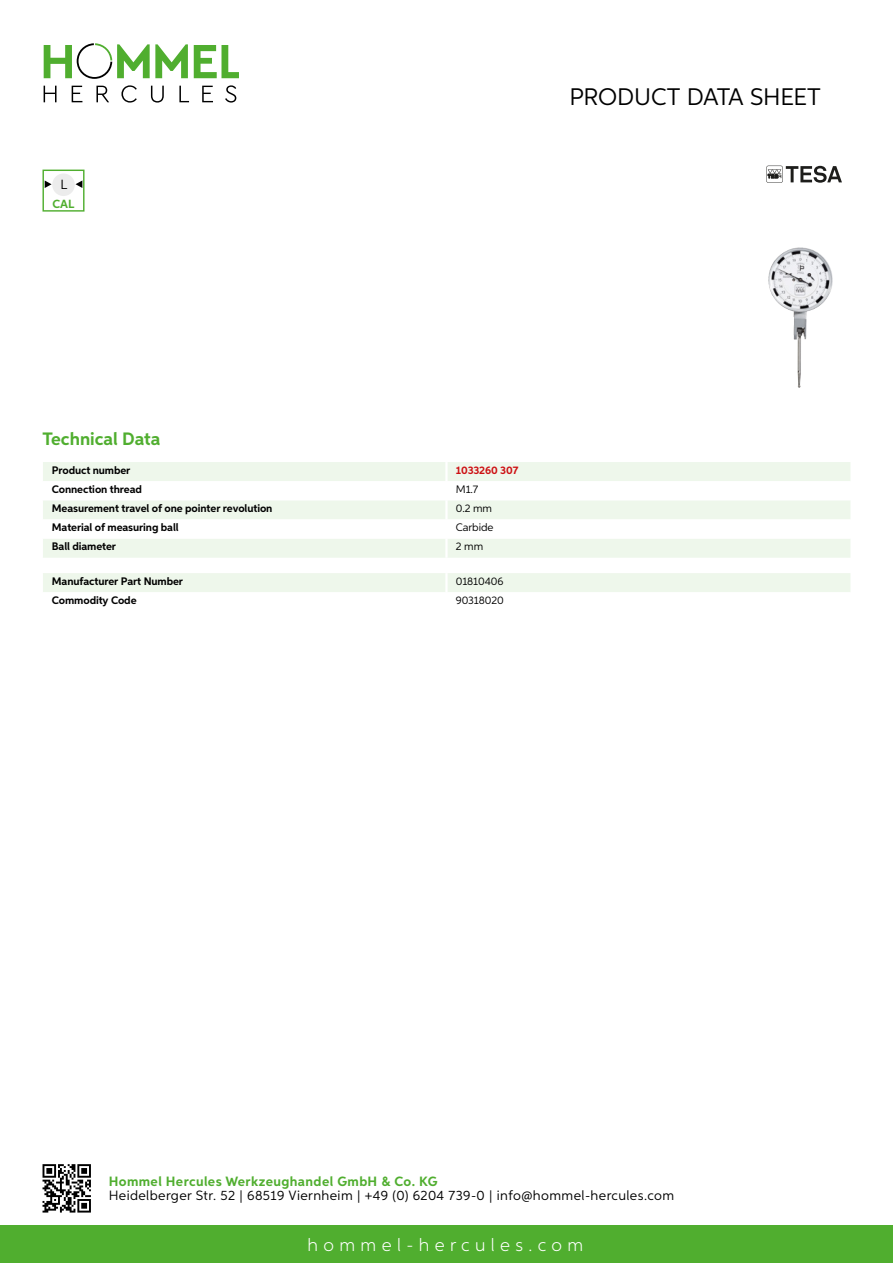
<style>
.page{position:relative;width:893px;height:1263px;background:#fff}
.page>*{position:absolute;margin:0;border:0;box-sizing:border-box;transform-origin:0 0}
.t1{font:24px "Aspira";letter-spacing:-.01em;color:#000}
.t2{font:300 18px "Aspira";letter-spacing:.3em;color:#fff}
.t3{font:700 18px "Aspira";color:#50ae2f}
.t4{font:13.5px "Aspira";letter-spacing:.03em;color:#000}
.t5{font:700 13.5px "Aspira";letter-spacing:.03em;color:#50ae2f}
.t6{font:13.35px "Aspira";color:#000}
.t7{font:700 11.85px "Aspira";color:#50ae2f}
.t8{font:700 10.95px "Aspira";letter-spacing:-.01em;color:#000}
.t9{font:10.95px "Aspira";letter-spacing:-.01em;color:#000}
.t10{font:700 10.95px "Aspira";letter-spacing:-.01em;color:#cd1013}
</style>
<div class="page">
<div style="left:0;top:1226px;width:893px;height:37px;background:#50ae2f"></div>
<svg style="left:43px;top:1164px;width:48px;height:48px"></svg>
<svg style="left:194px;top:45px;width:45px;height:33px"></svg>
<svg style="left:44px;top:43px;width:144px;height:36px"></svg>
<svg style="left:44px;top:86px;width:13px;height:16px"></svg>
<svg style="left:72px;top:86px;width:10px;height:16px"></svg>
<svg style="left:96px;top:86px;width:13px;height:16px"></svg>
<svg style="left:121px;top:85px;width:16px;height:18px"></svg>
<svg style="left:151px;top:86px;width:13px;height:17px"></svg>
<svg style="left:179px;top:86px;width:10px;height:16px"></svg>
<svg style="left:202px;top:86px;width:11px;height:16px"></svg>
<svg style="left:225px;top:85px;width:11px;height:18px"></svg>
<div style="left:43px;top:462px;width:807px;height:96px;background:#eef7eb"></div>
<svg style="left:43px;top:481px;width:807px;height:58px"></svg>
<hr style="left:445px;top:462px;width:3px;height:19px;background:#fff">
<hr style="left:445px;top:481px;width:3px;height:19px;background:#fff">
<hr style="left:445px;top:500px;width:3px;height:19px;background:#fff">
<hr style="left:445px;top:519px;width:3px;height:20px;background:#fff">
<hr style="left:445px;top:539px;width:3px;height:19px;background:#fff">
<div style="left:43px;top:573px;width:807px;height:19px;background:#eef7eb"></div>
<div style="left:43px;top:170px;width:42px;height:42px;border:1px solid #50ae2f"></div>
<div style="left:52px;top:173px;width:23px;height:23px;background:#ececec;border-radius:50%"></div>
<svg style="left:76px;top:180px;width:6px;height:8px"></svg>
<svg style="left:45px;top:180px;width:7px;height:8px"></svg>
<img style="left:768px;top:247px;width:33px;height:41px">
<svg style="left:766px;top:166px;width:76px;height:17px"></svg>
<p class="t6" style="left:60px;top:176px;width:8px">L</p>
<p class="t7" style="left:53px;top:196px;width:23px">CAL</p>
<h1 class="t1" style="left:569px;top:82px;width:253px">Product data sh eet</h1>
<h2 class="t3" style="left:43px;top:428px;width:120px">Technical Data</h2>
<p class="t8" style="left:52px;top:463px;width:80px">Product number</p>
<p class="t10" style="left:456px;top:463px;width:64px">1033260 307</p>
<p class="t8" style="left:52px;top:483px;width:92px">Connection thread</p>
<p class="t9" style="left:456px;top:483px;width:24px">M1.7</p>
<p class="t8" style="left:52px;top:502px;width:222px">Measurement travel of one pointer revolution</p>
<p class="t9" style="left:456px;top:502px;width:38px">0.2 mm</p>
<p class="t8" style="left:52px;top:521px;width:128px">Material of measuring ball</p>
<p class="t9" style="left:456px;top:521px;width:39px">Carbide</p>
<p class="t8" style="left:52px;top:540px;width:66px">Ball diameter</p>
<p class="t9" style="left:456px;top:540px;width:29px">2 mm</p>
<p class="t8" style="left:52px;top:574px;width:133px">Manufacturer Part Number</p>
<p class="t9" style="left:456px;top:575px;width:49px">01810406</p>
<p class="t8" style="left:52px;top:594px;width:86px">Commodity Code</p>
<p class="t9" style="left:456px;top:594px;width:49px">90318020</p>
<p class="t5" style="left:109px;top:1172px;width:330px">Hommel Hercules Werkzeughandel GmbH &amp; Co. KG</p>
<p class="t4" style="left:109px;top:1187px;width:567px">Heidelberger Str. 52 | 68519 Viernheim | +49 (0) 6204 739-0 | info@hommel-hercules.com</p>
<h2 class="t2" style="left:307px;top:1234px;width:277px">hommel-hercules.com</h2>
</div>
